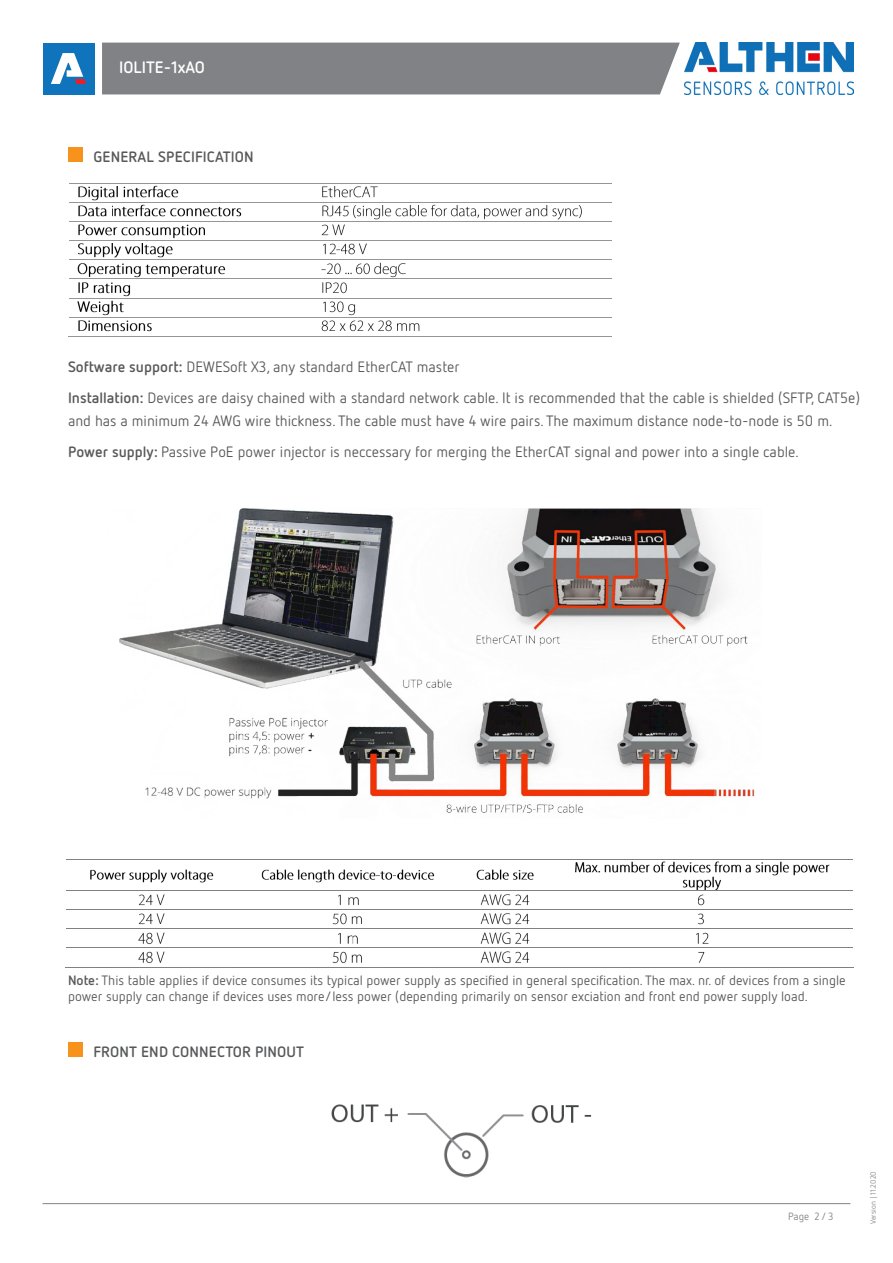
<style>
.page{position:relative;width:893px;height:1263px;background:#fff}
.page>*{position:absolute;margin:0;border:0;box-sizing:border-box;transform-origin:0 0}
._1Head_12pf_Bold{font:700 16.5px "Netto OT";color:#fff}
.FT_10pt_regular{font:15px/22.5px "Netto OT";color:#57585a}
.Fliesstext_Head_10p{font:700 15px "Netto OT";letter-spacing:.01em;color:#57585a}
.FT_10pt_regular-2{font:13.5px/16.2px "Netto OT";color:#57585a}
.t1{font:10.5px "Netto OT";color:#808285}
.t2{font:7.5px "Netto OT";color:#808285}
.s1{font-weight:700}
</style>
<div class="page">
<div style="left:102px;top:43px;width:578px;height:51px;background:#808285"></div>
<hr style="left:43px;top:1203px;width:807px;height:1px;background:#808285">
<div style="left:43px;top:43px;width:51px;height:51px;background:#1074bc"></div>
<svg style="left:51px;top:53px;width:35px;height:31px"></svg>
<img style="left:684px;top:43px;width:169px;height:51px">
<img style="left:78px;top:185px;width:101px;height:16px">
<img style="left:322px;top:186px;width:56px;height:12px">
<hr style="left:69px;top:183px;width:245px;height:1px;background:#939598">
<hr style="left:315px;top:183px;width:297px;height:1px;background:#939598">
<img style="left:78px;top:205px;width:35px;height:12px">
<img style="left:114px;top:204px;width:128px;height:13px">
<img style="left:322px;top:205px;width:27px;height:12px">
<img style="left:353px;top:204px;width:229px;height:16px">
<hr style="left:69px;top:202px;width:245px;height:1px;background:#939598">
<hr style="left:315px;top:202px;width:297px;height:1px;background:#939598">
<img style="left:78px;top:224px;width:127px;height:15px">
<img style="left:322px;top:224px;width:11px;height:12px">
<img style="left:333px;top:224px;width:12px;height:12px">
<hr style="left:69px;top:221px;width:245px;height:1px;background:#939598">
<hr style="left:315px;top:221px;width:297px;height:1px;background:#939598">
<img style="left:77px;top:243px;width:96px;height:15px">
<img style="left:323px;top:243px;width:14px;height:12px">
<img style="left:341px;top:243px;width:26px;height:12px">
<hr style="left:69px;top:240px;width:245px;height:1px;background:#939598">
<hr style="left:315px;top:240px;width:297px;height:1px;background:#939598">
<img style="left:77px;top:263px;width:149px;height:14px">
<img style="left:327px;top:262px;width:79px;height:15px">
<hr style="left:69px;top:259px;width:245px;height:1px;background:#939598">
<hr style="left:315px;top:259px;width:297px;height:1px;background:#939598">
<img style="left:78px;top:282px;width:53px;height:14px">
<img style="left:322px;top:282px;width:25px;height:12px">
<hr style="left:69px;top:279px;width:245px;height:1px;background:#939598">
<hr style="left:315px;top:279px;width:297px;height:1px;background:#939598">
<img style="left:77px;top:300px;width:47px;height:15px">
<img style="left:323px;top:301px;width:33px;height:14px">
<hr style="left:69px;top:298px;width:245px;height:1px;background:#939598">
<hr style="left:315px;top:298px;width:297px;height:1px;background:#939598">
<img style="left:78px;top:320px;width:74px;height:12px">
<img style="left:322px;top:320px;width:98px;height:12px">
<hr style="left:69px;top:317px;width:245px;height:1px;background:#939598">
<hr style="left:315px;top:317px;width:297px;height:1px;background:#939598">
<hr style="left:68px;top:336px;width:246px;height:1px;background:#939598">
<hr style="left:313px;top:336px;width:299px;height:1px;background:#939598">
<img style="left:119px;top:508px;width:636px;height:305px">
<img style="left:90px;top:869px;width:124px;height:13px">
<img style="left:262px;top:869px;width:114px;height:13px">
<img style="left:385px;top:872px;width:7px;height:8px">
<img style="left:382px;top:871px;width:3px;height:9px">
<img style="left:392px;top:869px;width:43px;height:11px">
<img style="left:476px;top:869px;width:58px;height:11px">
<img style="left:575px;top:861px;width:255px;height:14px">
<img style="left:682px;top:876px;width:39px;height:14px">
<hr style="left:66px;top:859px;width:170px;height:1px;background:#808080">
<hr style="left:237px;top:859px;width:223px;height:1px;background:#808080">
<hr style="left:460px;top:859px;width:90px;height:1px;background:#808080">
<hr style="left:551px;top:859px;width:302px;height:1px;background:#808080">
<img style="left:138px;top:894px;width:27px;height:12px">
<img style="left:338px;top:894px;width:21px;height:12px">
<img style="left:480px;top:894px;width:50px;height:12px">
<img style="left:698px;top:894px;width:7px;height:12px">
<hr style="left:66px;top:890px;width:170px;height:1px;background:#808080">
<hr style="left:237px;top:890px;width:223px;height:1px;background:#808080">
<hr style="left:460px;top:890px;width:90px;height:1px;background:#808080">
<hr style="left:551px;top:890px;width:302px;height:1px;background:#808080">
<img style="left:138px;top:913px;width:27px;height:12px">
<img style="left:333px;top:913px;width:29px;height:12px">
<img style="left:480px;top:913px;width:50px;height:12px">
<img style="left:698px;top:913px;width:6px;height:12px">
<hr style="left:66px;top:909px;width:170px;height:1px;background:#808080">
<hr style="left:237px;top:909px;width:223px;height:1px;background:#808080">
<hr style="left:460px;top:909px;width:90px;height:1px;background:#808080">
<hr style="left:551px;top:909px;width:302px;height:1px;background:#808080">
<img style="left:138px;top:932px;width:27px;height:12px">
<img style="left:338px;top:933px;width:3px;height:11px">
<img style="left:352px;top:935px;width:6px;height:9px">
<img style="left:347px;top:935px;width:5px;height:9px">
<img style="left:480px;top:932px;width:50px;height:12px">
<img style="left:696px;top:932px;width:13px;height:12px">
<hr style="left:66px;top:928px;width:170px;height:1px;background:#808080">
<hr style="left:237px;top:928px;width:223px;height:1px;background:#808080">
<hr style="left:460px;top:928px;width:90px;height:1px;background:#808080">
<hr style="left:551px;top:928px;width:302px;height:1px;background:#808080">
<img style="left:138px;top:951px;width:27px;height:12px">
<img style="left:333px;top:951px;width:29px;height:12px">
<img style="left:480px;top:951px;width:50px;height:12px">
<img style="left:698px;top:952px;width:7px;height:11px">
<hr style="left:66px;top:947px;width:170px;height:1px;background:#808080">
<hr style="left:237px;top:947px;width:223px;height:1px;background:#808080">
<hr style="left:460px;top:947px;width:90px;height:1px;background:#808080">
<hr style="left:551px;top:947px;width:302px;height:1px;background:#808080">
<hr style="left:65px;top:967px;width:171px;height:1px;background:#808080">
<svg style="left:620px;top:967px;width:48px;height:1px"></svg>
<img style="left:331px;top:1104px;width:260px;height:74px">
<div style="left:68px;top:147px;width:15px;height:15px;background:#f7931d"></div>
<div style="left:68px;top:1042px;width:15px;height:15px;background:#f7931d"></div>
<p class="_1Head_12pf_Bold" style="left:119px;top:57px;width:87px">IOLITE-1xAO</p>
<p class="Fliesstext_Head_10p" style="left:94px;top:147px;width:162px">GENERAL SPECIFICATION</p>
<p class="FT_10pt_regular" style="left:68px;top:355px;width:393px"><span class="s1">Software support:</span> DEWESoft X3, any standard EtherCAT master</p>
<p class="FT_10pt_regular" style="left:68px;top:386px;width:793px"><span class="s1">Installation:</span> Devices are daisy chained with a standard network cable. It is recommended that the cable is shielded (SFTP, CAT5e) and has a minimum 24 AWG wire thickness. The cable must have 4 wire pairs. The maximum distance node-to-node is 50 m.</p>
<p class="FT_10pt_regular" style="left:68px;top:440px;width:732px"><span class="s1">Power supply:</span> Passive PoE power injector is neccessary for merging the EtherCAT signal and power into a single cable.</p>
<p class="FT_10pt_regular-2" style="left:68px;top:972px;width:779px"><span class="s1">Note:</span> This table applies if device consumes its typical power supply as specified in general specification. The max. nr. of devices from a single power supply can change if devices uses more/less power (depending primarily on sensor exciation and front end power supply load.</p>
<p class="Fliesstext_Head_10p" style="left:94px;top:1042px;width:212px">FRONT END CONNECTOR PINOUT</p>
<p class="t1" style="left:788px;top:1210px;width:47px">Page 2 / 3</p>
<p class="t2" style="left:868px;top:1224px;width:54px;rotate:-90deg">Version | 11.2020</p>
</div>
